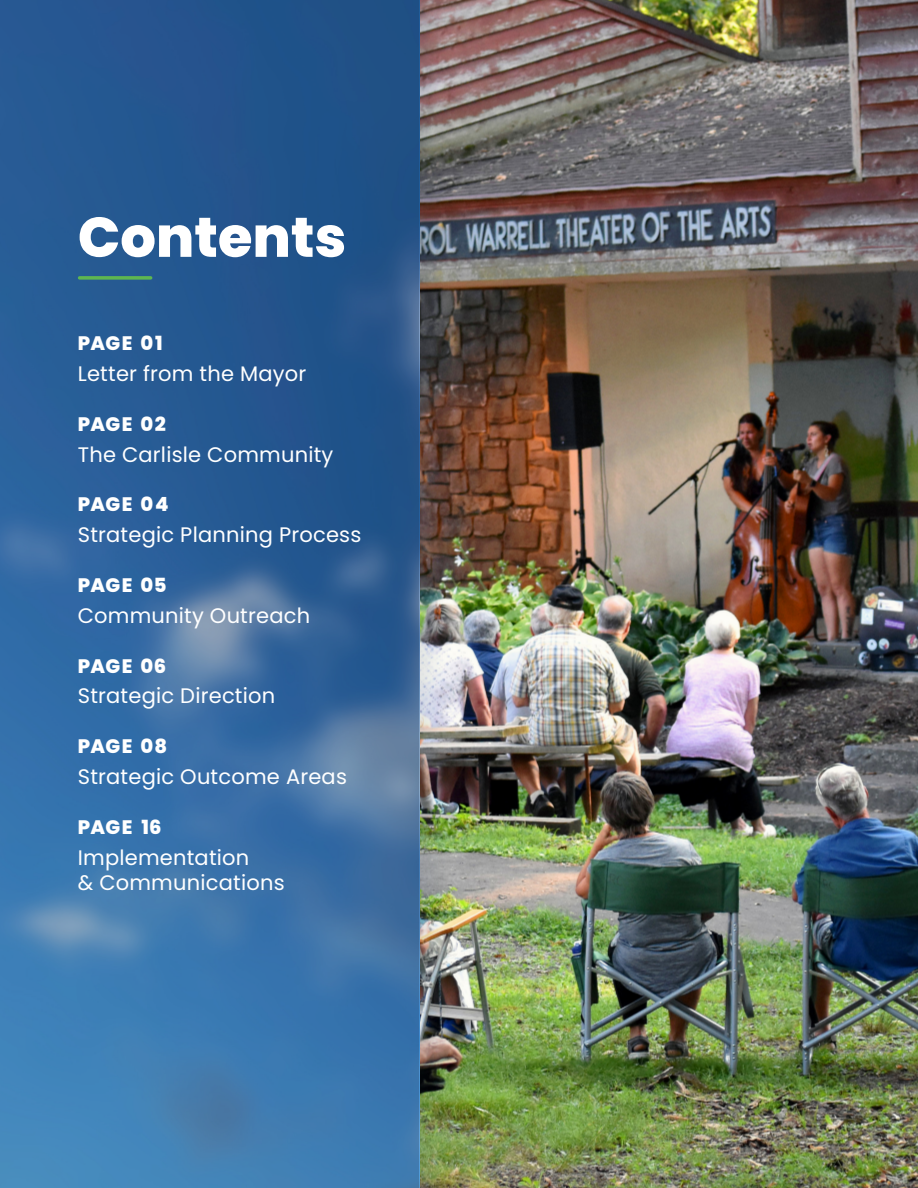
<style>
.page{position:relative;width:918px;height:1188px;background:#fff}
.page>*{position:absolute;margin:0;border:0;box-sizing:border-box;transform-origin:0 0}
.t1{font:800 56.1px "Poppins";color:#fff}
.t2{font:21px/25.2px "Poppins";letter-spacing:.01em;color:#fff}
.t3{font:800 19.5px "Poppins";letter-spacing:.01em;color:#fff}
</style>
<div class="page">
<img style="left:452px;top:0;width:466px;height:1188px">
<div style="left:0;top:0;width:452px;height:1188px;background:#1b355a;opacity:.1"></div>
<svg style="left:0;top:0;width:419px;height:1188px;background:#32679e"></svg>
<svg style="left:80px;top:276px;width:71px;height:4px"></svg>
<p class="t1" style="left:78px;top:205px;width:270px">Contents</p>
<p class="t3" style="left:78px;top:332px;width:86px">PAGE 01</p>
<p class="t2" style="left:78px;top:361px;width:230px">Letter from the Mayor</p>
<p class="t3" style="left:78px;top:413px;width:90px">PAGE 02</p>
<p class="t2" style="left:78px;top:442px;width:257px">The Carlisle Community</p>
<p class="t3" style="left:78px;top:493px;width:92px">PAGE 04</p>
<p class="t2" style="left:78px;top:522px;width:285px">Strategic Planning Process</p>
<p class="t3" style="left:78px;top:574px;width:90px">PAGE 05</p>
<p class="t2" style="left:78px;top:603px;width:234px">Community Outreach</p>
<p class="t3" style="left:78px;top:655px;width:90px">PAGE 06</p>
<p class="t2" style="left:78px;top:684px;width:199px">Strategic Direction</p>
<p class="t3" style="left:78px;top:735px;width:91px">PAGE 08</p>
<p class="t2" style="left:78px;top:764px;width:271px">Strategic Outcome Areas</p>
<p class="t3" style="left:78px;top:816px;width:85px">PAGE 16</p>
<p class="t2" style="left:78px;top:845px;width:208px">Implementation<br>&amp; Communications</p>
</div>
